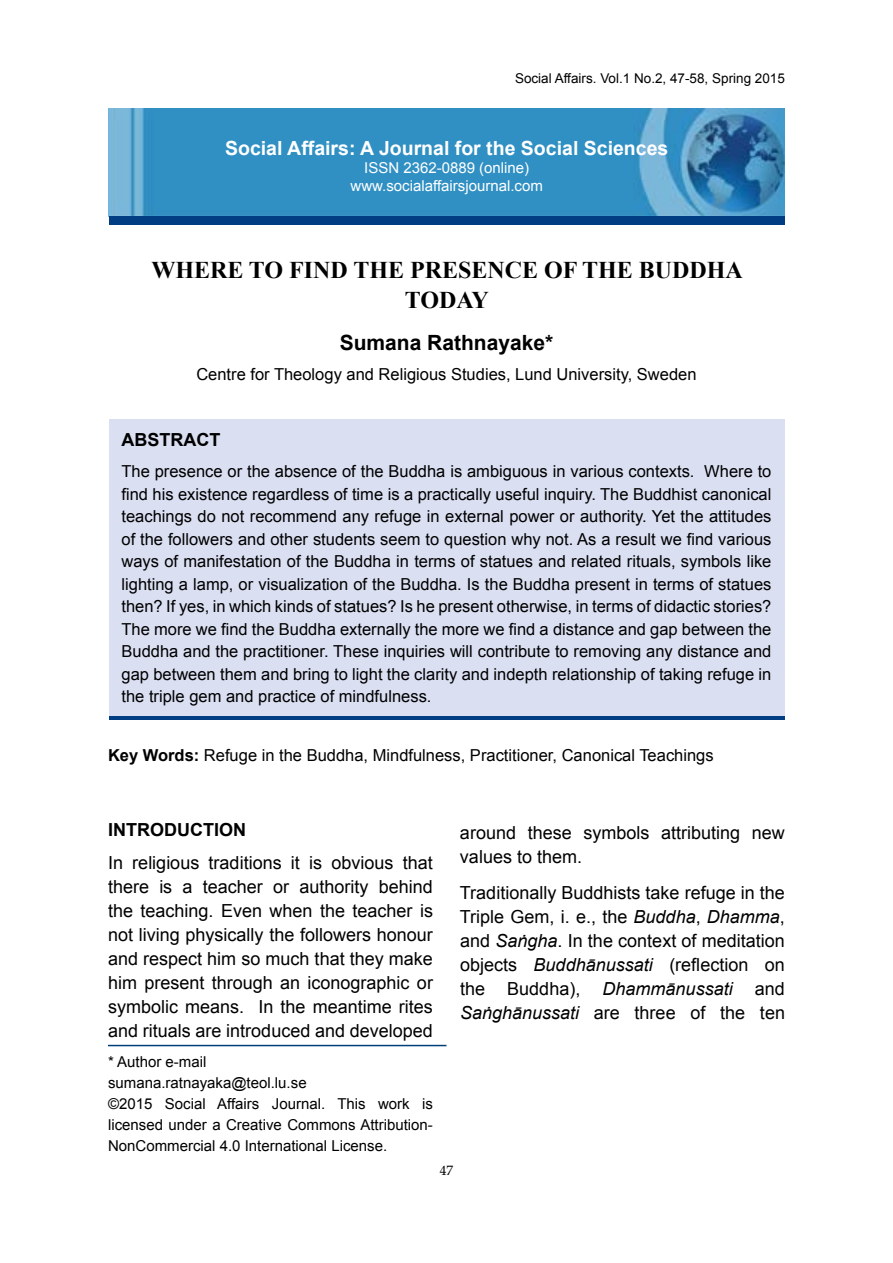
<style>
.page{position:relative;width:893px;height:1263px;background:#fff}
.page>*{position:absolute;margin:0;border:0;box-sizing:border-box;transform-origin:0 0}
.t1{font:700 24px/30px "Times New Roman";color:#000;text-align:center}
.t2{font:700 21px "Arial";color:#000}
.t3{font:700 19.5px "Arial";color:#fff}
.t4{font:18px/24px "Arial";color:#000;text-align:justify}
.t5{font:700 18px "Arial";color:#000}
.t6{font:16.5px/22.5px "Arial";color:#000;text-align:justify}
.t7{font:15px/21px "Arial";color:#000}
.t8{font:15px/18px "Arial";color:#fff;text-align:center}
.t9{font:13.5px "Arial";color:#000}
.t10{font:13.5px "Book Antiqua";color:#000}
.s1{font-weight:700}
.s2{font-style:italic}
</style>
<div class="page">
<div style="left:109px;top:712px;width:675px;height:8px;background:#003d83"></div>
<div style="left:109px;top:419px;width:675px;height:297px;background:#dadff2"></div>
<hr style="left:108px;top:1045px;width:338px;height:1px;background:#004079">
<img style="left:108px;top:108px;width:677px;height:108px">
<div style="left:109px;top:216px;width:675px;height:8px;background:#003d83"></div>
<p class="t9" style="left:515px;top:70px;width:271px">Social Affairs. Vol.1 No.2, 47-58, Spring 2015</p>
<p class="t3" style="left:225px;top:136px;width:445px">Social Affairs: A Journal for the Social Sciences</p>
<p class="t8" style="left:351px;top:159px;width:194px">ISSN 2362-0889 (online) www.socialaffairsjournal.com</p>
<h1 class="t1" style="left:151px;top:254px;width:593px">WHERE TO FIND THE PRESENCE OF THE BUDDHA<br>TODAY</h1>
<p class="t2" style="left:340px;top:328px;width:215px">Sumana Rathnayake*</p>
<p class="t6" style="left:196px;top:363px;width:502px">Centre for Theology and Religious Studies, Lund University, Sweden</p>
<p class="t5" style="left:122px;top:427px;width:100px">Abstract</p>
<p class="t6" style="left:122px;top:460px;width:651px">The presence or the absence of the Buddha is ambiguous in various contexts. Where to find his existence regardless of time is a practically useful inquiry. The Buddhist canonical teachings do not recommend any refuge in external power or authority. Yet the attitudes of the followers and other students seem to question why not. As a result we find various ways of manifestation of the Buddha in terms of statues and related rituals, symbols like lighting a lamp, or visualization of the Buddha. Is the Buddha present in terms of statues then? If yes, in which kinds of statues? Is he present otherwise, in terms of didactic stories?<br>The more we find the Buddha externally the more we find a distance and gap between the Buddha and the practitioner. These inquiries will contribute to removing any distance and gap between them and bring to light the clarity and indepth relationship of taking refuge in the triple gem and practice of mindfulness.</p>
<p class="t6" style="left:108px;top:744px;width:607px"><span class="s1">Key Words:</span> Refuge in the Buddha, Mindfulness, Practitioner, Canonical Teachings</p>
<p class="t5" style="left:108px;top:817px;width:139px">Introduction</p>
<p class="t4" style="left:108px;top:850px;width:326px">In religious traditions it is obvious that there is a teacher or authority behind the teaching. Even when the teacher is not living physically the followers honour and respect him so much that they make him present through an iconographic or symbolic means. In the meantime rites and rituals are introduced and developed</p>
<p class="t7" style="left:108px;top:1051px;width:326px">* Author e-mail<br>sumana.ratnayaka@teol.lu.se<br>©2015 Social Affairs Journal. This work is licensed under a Creative Commons Attribution-NonCommercial 4.0 International License.</p>
<p class="t4" style="left:460px;top:820px;width:326px">around these symbols attributing new values to them.</p>
<p class="t4" style="left:460px;top:880px;width:326px">Traditionally Buddhists take refuge in the Triple Gem, i. e., the <span class="s2">Buddha</span>, <span class="s2">Dhamma</span>, and <span class="s2">Saṅgha</span>. In the context of meditation objects <span class="s2">Buddhānussati</span> (reflection on the Buddha), <span class="s2">Dhammānussati</span> and <span class="s2">Saṅghānussati</span> are three of the ten</p>
<p class="t10" style="left:440px;top:1161px;width:15px">47</p>
</div>
